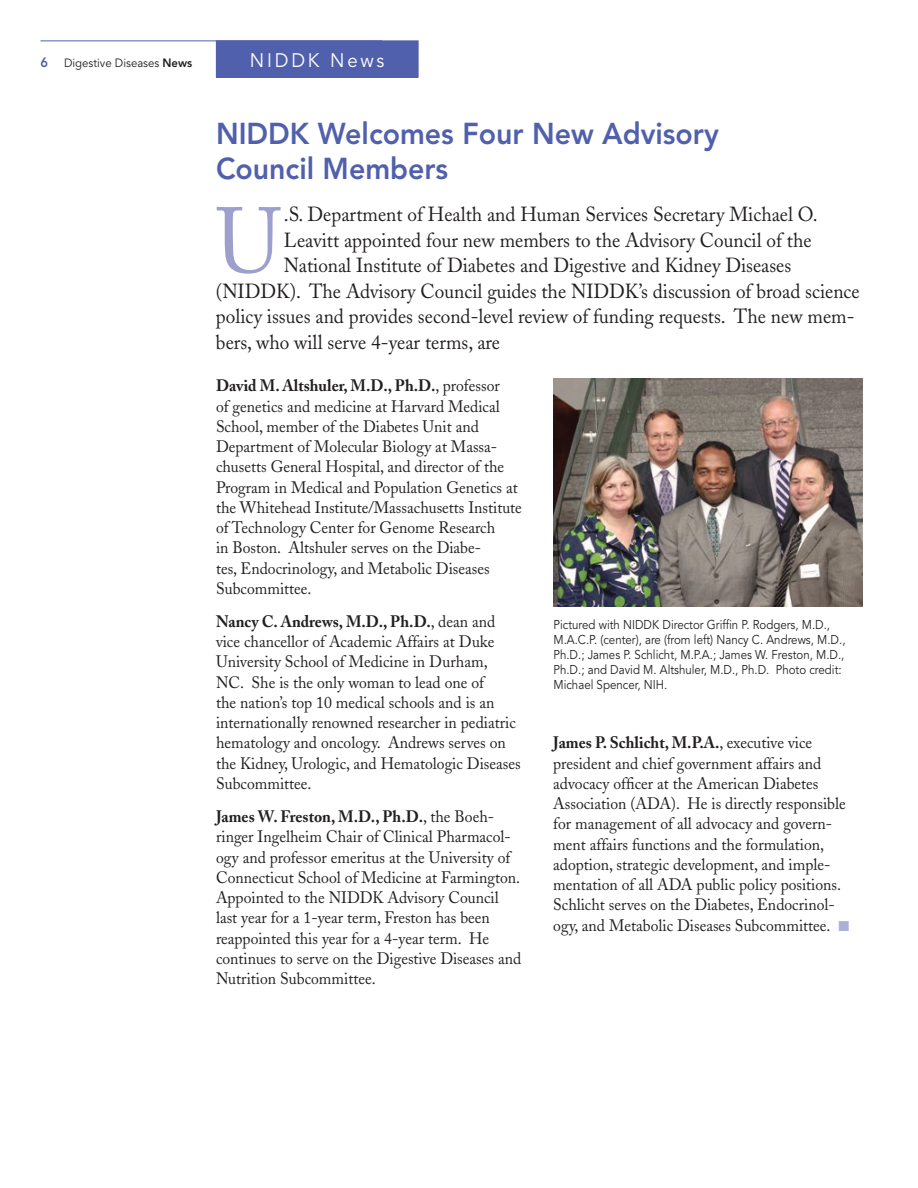
<style>
.page{position:relative;width:918px;height:1188px;background:#fff}
.page>*{position:absolute;margin:0;border:0;box-sizing:border-box;transform-origin:0 0}
.t1{font:91.95px "Adobe Caslon";color:#9d9fce;scale:.95 1}
.t2{font:800 30px/34.5px "Avenir";color:#5060ac;scale:.95 1}
.t3{font:20.25px "Adobe Caslon";color:#231f20;scale:.95 1}
.t4{font:19.5px "Avenir";color:#fff;scale:.95 1}
.t5{font:16.5px/20.2px "Adobe Caslon";color:#231f20;scale:.95 1}
.t6{font:12.75px/15px "Avenir";color:#231f20;scale:.9 1}
.t7{font:12px "Avenir";color:#231f20;scale:.95 1}
.s1{font-weight:800}
.s2{font-weight:700}
.s3{color:#adafd7}
</style>
<div class="page">
<hr style="left:40px;top:40px;width:342px;height:1px;background:#5060ac">
<div style="left:216px;top:41px;width:202px;height:36px;background:#5060ac"></div>
<div style="left:216px;top:40px;width:202px;height:38px;border:1px solid #5060ac"></div>
<img style="left:554px;top:379px;width:308px;height:228px">
<p class="t7" style="left:64px;top:56px;width:136px">Digestive Diseases <span class="s1">News</span></p>
<p class="t4" style="left:250px;top:49px;width:143px">N I D D K N e w s</p>
<h2 class="t2" style="left:216px;top:116px;width:531px">NIDDK Welcomes Four New Advisory<br>Council Members</h2>
<p class="t1" style="left:216px;top:187px;width:70px">U</p>
<p class="t3" style="left:284px;top:203px;width:563px">.S. Department of Health and Human Services Secretary Michael O.</p>
<p class="t3" style="left:284px;top:228px;width:557px">Leavitt appointed four new members to the Advisory Council of the</p>
<p class="t3" style="left:284px;top:254px;width:536px">National Institute of Diabetes and Digestive and Kidney Diseases</p>
<p class="t3" style="left:216px;top:279px;width:679px">(NIDDK). The Advisory Council guides the NIDDK’s discussion of broad science</p>
<p class="t3" style="left:216px;top:305px;width:674px">policy issues and provides second-level review of funding requests. The new mem-</p>
<p class="t3" style="left:216px;top:330px;width:301px">bers, who will serve 4-year terms, are</p>
<p class="t5" style="left:216px;top:376px;width:324px"><span class="s2">David M. Altshuler, M.D., Ph.D.</span>, professor<br>of genetics and medicine at Harvard Medical School, member of the Diabetes Unit and Department of Molecular Biology at Massa&shy;chusetts General Hospital, and director of the Program in Medical and Population Genetics at the Whitehead Institute/Massachusetts Institute of Technology Center for Genome Research<br>in Boston. Altshuler serves on the Diabe-<br>tes, Endocrinology, and Metabolic Diseases Subcommittee.</p>
<p class="t5" style="left:216px;top:612px;width:322px"><span class="s2">Nancy C. Andrews, M.D., Ph.D.</span>, dean and vice chancellor of Academic Affairs at Duke University School of Medicine in Durham,<br>NC. She is the only woman to lead one of<br>the nation’s top 10 medical schools and is an internationally renowned researcher in pediatric hematology and oncology. Andrews serves on the Kidney, Urologic, and Hematologic Diseases Subcommittee.</p>
<p class="t6" style="left:554px;top:618px;width:326px">Pictured with NIDDK Director Griffin P. Rodgers, M.D., M.A.C.P. (center), are (from left) Nancy C. Andrews, M.D., Ph.D.; James P. Schlicht, M.P.A.; James W. Freston, M.D., Ph.D.; and David M. Altshuler, M.D., Ph.D. Photo credit:<br>Michael Spencer, NIH.</p>
<p class="t5" style="left:553px;top:733px;width:313px"><span class="s2">James P. Schlicht, M.P.A.</span>, executive vice president and chief government affairs and advocacy officer at the American Diabetes Association (ADA). He is directly responsible for management of all advocacy and govern&shy;ment affairs functions and the formulation, adoption, strategic development, and imple&shy;mentation of all ADA public policy positions.<br>Schlicht serves on the Diabetes, Endocrinol&shy;ogy, and Metabolic Diseases Subcommittee. <span class="s3">■</span></p>
<p class="t5" style="left:216px;top:807px;width:323px"><span class="s2">James W. Freston, M.D., Ph.D.</span>, the Boeh&shy;ringer Ingelheim Chair of Clinical Pharmacol&shy;ogy and professor emeritus at the University of Connecticut School of Medicine at Farmington.<br>Appointed to the NIDDK Advisory Council last year for a 1-year term, Freston has been reappointed this year for a 4-year term. He continues to serve on the Digestive Diseases and Nutrition Subcommittee.</p>
</div>
